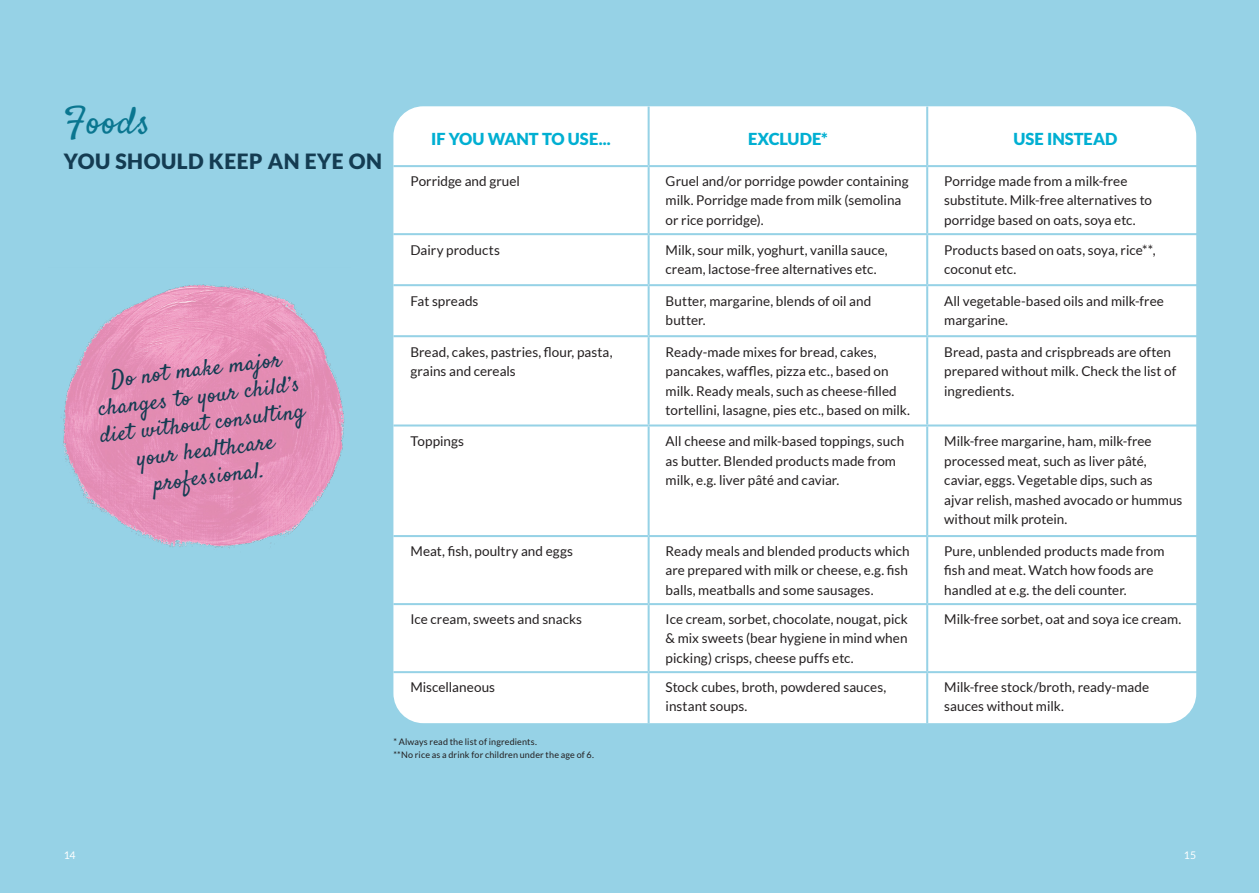
<style>
.page{position:relative;width:1259px;height:893px;background:#96d2e6}
.page>*{position:absolute;margin:0;border:0;box-sizing:border-box;transform-origin:0 0}
.Satisfy_rubrik_rad_1{font:37.5px "Satisfy";letter-spacing:.025em;color:#0a7690}
.Satisfy_rubrik_rad_1-2{font:22.5px/27px "Satisfy";color:#143c52;text-align:center}
.Lato_rubrik_rad_2{font:900 21px "Lato";letter-spacing:.025em;color:#143c52}
.tabell{font:900 16.5px "Lato";color:#01afd2}
.tabell-2{font:13.5px/19.5px "Lato";color:#231f20}
.t1{font:10.5px "Lato";color:#fff}
.tabell-3{font:9px/12.1px "Lato";letter-spacing:.015em;color:#231f20}
</style>
<div class="page">
<div style="left:393px;top:106px;width:803px;height:617px;background:#fff;border-radius:30px"></div>
<hr style="left:647px;top:107px;width:2px;height:58px;background:#96d2e6">
<hr style="left:926px;top:107px;width:2px;height:58px;background:#96d2e6">
<hr style="left:393px;top:165px;width:255px;height:2px;background:#96d2e6">
<hr style="left:393px;top:233px;width:255px;height:2px;background:#96d2e6">
<hr style="left:393px;top:284px;width:255px;height:2px;background:#96d2e6">
<hr style="left:393px;top:335px;width:255px;height:2px;background:#96d2e6">
<hr style="left:393px;top:424px;width:255px;height:2px;background:#96d2e6">
<hr style="left:647px;top:167px;width:2px;height:66px;background:#96d2e6">
<hr style="left:647px;top:235px;width:2px;height:49px;background:#96d2e6">
<hr style="left:647px;top:286px;width:2px;height:49px;background:#96d2e6">
<hr style="left:647px;top:337px;width:2px;height:87px;background:#96d2e6">
<hr style="left:647px;top:426px;width:2px;height:109px;background:#96d2e6">
<hr style="left:648px;top:165px;width:279px;height:2px;background:#96d2e6">
<hr style="left:648px;top:233px;width:279px;height:2px;background:#96d2e6">
<hr style="left:648px;top:284px;width:279px;height:2px;background:#96d2e6">
<hr style="left:648px;top:335px;width:279px;height:2px;background:#96d2e6">
<hr style="left:648px;top:424px;width:279px;height:2px;background:#96d2e6">
<hr style="left:926px;top:167px;width:2px;height:66px;background:#96d2e6">
<hr style="left:926px;top:235px;width:2px;height:49px;background:#96d2e6">
<hr style="left:926px;top:286px;width:2px;height:49px;background:#96d2e6">
<hr style="left:926px;top:337px;width:2px;height:87px;background:#96d2e6">
<hr style="left:926px;top:426px;width:2px;height:109px;background:#96d2e6">
<hr style="left:927px;top:165px;width:276px;height:2px;background:#96d2e6">
<hr style="left:927px;top:233px;width:276px;height:2px;background:#96d2e6">
<hr style="left:927px;top:284px;width:276px;height:2px;background:#96d2e6">
<hr style="left:927px;top:335px;width:276px;height:2px;background:#96d2e6">
<hr style="left:927px;top:424px;width:276px;height:2px;background:#96d2e6">
<hr style="left:393px;top:535px;width:255px;height:2px;background:#96d2e6">
<hr style="left:647px;top:537px;width:2px;height:66px;background:#96d2e6">
<hr style="left:648px;top:535px;width:279px;height:2px;background:#96d2e6">
<hr style="left:926px;top:537px;width:2px;height:66px;background:#96d2e6">
<hr style="left:927px;top:535px;width:276px;height:2px;background:#96d2e6">
<hr style="left:393px;top:603px;width:255px;height:2px;background:#96d2e6">
<hr style="left:647px;top:605px;width:2px;height:66px;background:#96d2e6">
<hr style="left:648px;top:603px;width:279px;height:2px;background:#96d2e6">
<hr style="left:926px;top:605px;width:2px;height:66px;background:#96d2e6">
<hr style="left:927px;top:603px;width:276px;height:2px;background:#96d2e6">
<hr style="left:393px;top:671px;width:255px;height:2px;background:#96d2e6">
<hr style="left:647px;top:673px;width:2px;height:50px;background:#96d2e6">
<hr style="left:648px;top:671px;width:279px;height:2px;background:#96d2e6">
<hr style="left:926px;top:673px;width:2px;height:50px;background:#96d2e6">
<hr style="left:927px;top:671px;width:276px;height:2px;background:#96d2e6">
<img style="left:61px;top:284px;width:283px;height:265px">
<p class="Satisfy_rubrik_rad_1" style="left:64px;top:98px;width:88px">Foods</p>
<p class="Lato_rubrik_rad_2" style="left:64px;top:149px;width:320px">YOU SHOULD KEEP AN EYE ON</p>
<p class="Satisfy_rubrik_rad_1-2" style="left:92px;top:370px;width:208px;rotate:-7deg">Do not make major changes to your child’s diet without consulting your healthcare professional.</p>
<p class="tabell" style="left:431px;top:129px;width:181px">IF YOU WANT TO USE...</p>
<p class="tabell" style="left:748px;top:129px;width:81px">EXCLUDE*</p>
<p class="tabell" style="left:1013px;top:129px;width:105px">USE INSTEAD</p>
<p class="tabell-2" style="left:410px;top:171px;width:111px">Porridge and gruel</p>
<p class="tabell-2" style="left:665px;top:171px;width:244px">Gruel and/or porridge powder containing milk. Porridge made from milk (semolina or rice porridge).</p>
<p class="tabell-2" style="left:944px;top:171px;width:209px">Porridge made from a milk-free substitute. Milk-free alternatives to porridge based on oats, soya etc.</p>
<p class="tabell-2" style="left:410px;top:240px;width:91px">Dairy products</p>
<p class="tabell-2" style="left:665px;top:240px;width:224px">Milk, sour milk, yoghurt, vanilla sauce, cream, lactose-free alternatives etc.</p>
<p class="tabell-2" style="left:944px;top:240px;width:213px">Products based on oats, soya, rice**, coconut etc.</p>
<p class="tabell-2" style="left:410px;top:291px;width:69px">Fat spreads</p>
<p class="tabell-2" style="left:665px;top:291px;width:207px">Butter, margarine, blends of oil and butter.</p>
<p class="tabell-2" style="left:944px;top:291px;width:221px">All vegetable-based oils and milk-free margarine.</p>
<p class="tabell-2" style="left:410px;top:342px;width:204px">Bread, cakes, pastries, flour, pasta, grains and cereals</p>
<p class="tabell-2" style="left:665px;top:342px;width:246px">Ready-made mixes for bread, cakes, pancakes, waffles, pizza etc., based on milk. Ready meals, such as cheese-filled tortellini, lasagne, pies etc., based on milk.</p>
<p class="tabell-2" style="left:944px;top:342px;width:233px">Bread, pasta and crispbreads are often prepared without milk. Check the list of ingredients.</p>
<p class="tabell-2" style="left:410px;top:431px;width:55px">Toppings</p>
<p class="tabell-2" style="left:665px;top:431px;width:240px">All cheese and milk-based toppings, such as butter. Blended products made from milk, e.g. liver pâté and caviar.</p>
<p class="tabell-2" style="left:944px;top:431px;width:240px">Milk-free margarine, ham, milk-free processed meat, such as liver pâté, caviar, eggs. Vegetable dips, such as ajvar relish, mashed avocado or hummus without milk protein.</p>
<p class="tabell-2" style="left:410px;top:541px;width:164px">Meat, fish, poultry and eggs</p>
<p class="tabell-2" style="left:665px;top:541px;width:245px">Ready meals and blended products which are prepared with milk or cheese, e.g. fish balls, meatballs and some sausages.</p>
<p class="tabell-2" style="left:944px;top:541px;width:222px">Pure, unblended products made from fish and meat. Watch how foods are handled at e.g. the deli counter.</p>
<p class="tabell-2" style="left:410px;top:609px;width:173px">Ice cream, sweets and snacks</p>
<p class="tabell-2" style="left:665px;top:609px;width:244px;text-align:justify">Ice cream, sorbet, chocolate, nougat, pick &amp; mix sweets (bear hygiene in mind when picking) crisps, cheese puffs etc.</p>
<p class="tabell-2" style="left:944px;top:609px;width:239px">Milk-free sorbet, oat and soya ice cream.</p>
<p class="tabell-2" style="left:410px;top:677px;width:86px">Miscellaneous</p>
<p class="tabell-2" style="left:665px;top:677px;width:222px">Stock cubes, broth, powdered sauces, instant soups.</p>
<p class="tabell-2" style="left:944px;top:677px;width:206px">Milk-free stock/broth, ready-made sauces without milk.</p>
<p class="tabell-3" style="left:393px;top:736px;width:202px">* Always read the list of ingredients.<br>**No rice as a drink for children under the age of 6.</p>
<p class="t1" style="left:64px;top:849px;width:13px">14</p>
<p class="t1" style="left:1184px;top:849px;width:14px">15</p>
</div>
